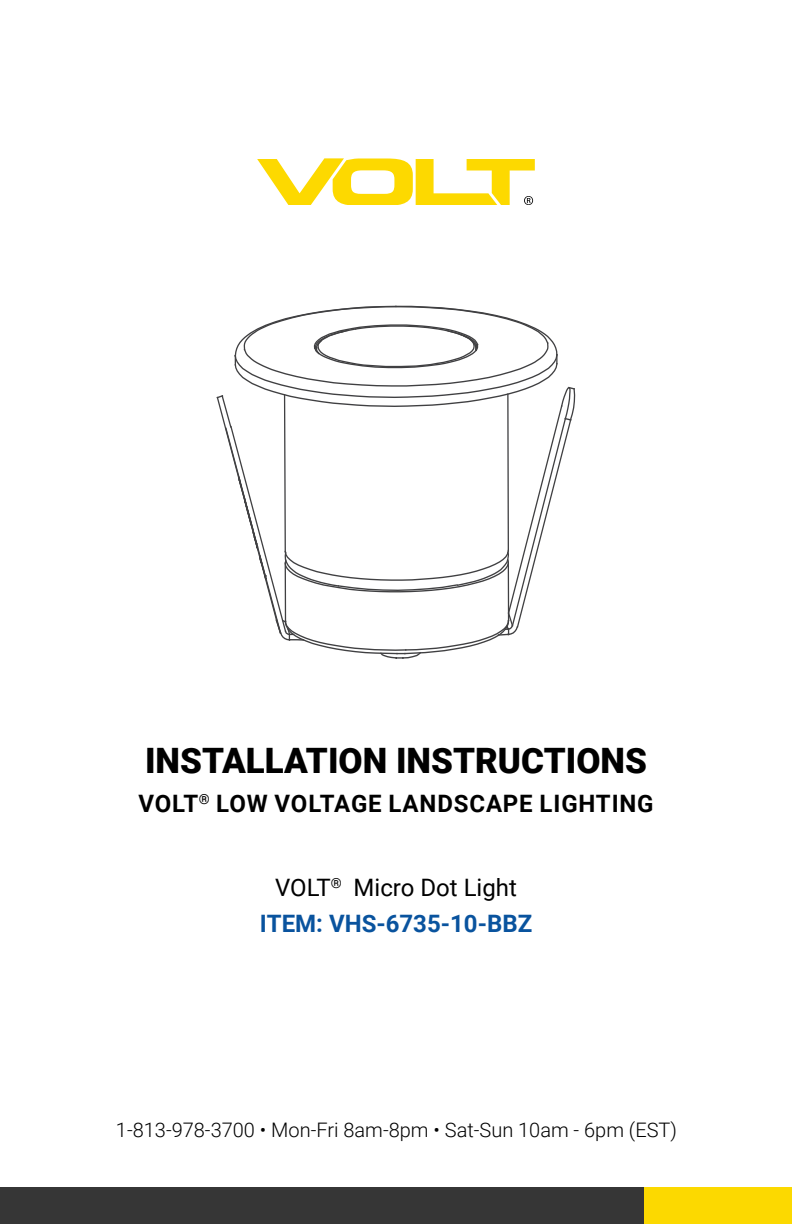
<style>
.page{position:relative;width:792px;height:1224px;background:#fff}
.page>*{position:absolute;margin:0;border:0;box-sizing:border-box;transform-origin:0 0}
.t1{font:900 35px "Roboto";color:#000}
.t2{font:700 24px/36px "Roboto";color:#09539e;text-align:center}
.t3{font:700 24px "Roboto";letter-spacing:.035em;color:#000}
.t4{font:300 20px "Roboto";color:#000}
.s1{font-weight:400;color:#000}
</style>
<div class="page">
<svg style="left:257px;top:158px;width:278px;height:47px"></svg>
<div style="left:0;top:1188px;width:644px;height:36px;background:#363636"></div>
<div style="left:644px;top:1188px;width:148px;height:36px;background:#fcd900"></div>
<svg style="left:216px;top:305px;width:360px;height:354px"></svg>
<h1 class="t1" style="left:145px;top:736px;width:503px">INSTALLATION INSTRUCTIONS</h1>
<p class="t3" style="left:138px;top:786px;width:517px">VOLT<sup>®</sup> LOW VOLTAGE LANDSCAPE LIGHTING</p>
<p class="t2" style="left:260px;top:868px;width:274px"><span class="s1">VOLT</span><sup>®</sup> <span class="s1">Micro Dot Light<br></span>ITEM: VHS-6735-10-BBZ</p>
<p class="t4" style="left:116px;top:1116px;width:563px">1-813-978-3700 • Mon-Fri 8am-8pm • Sat-Sun 10am - 6pm (EST)</p>
</div>
